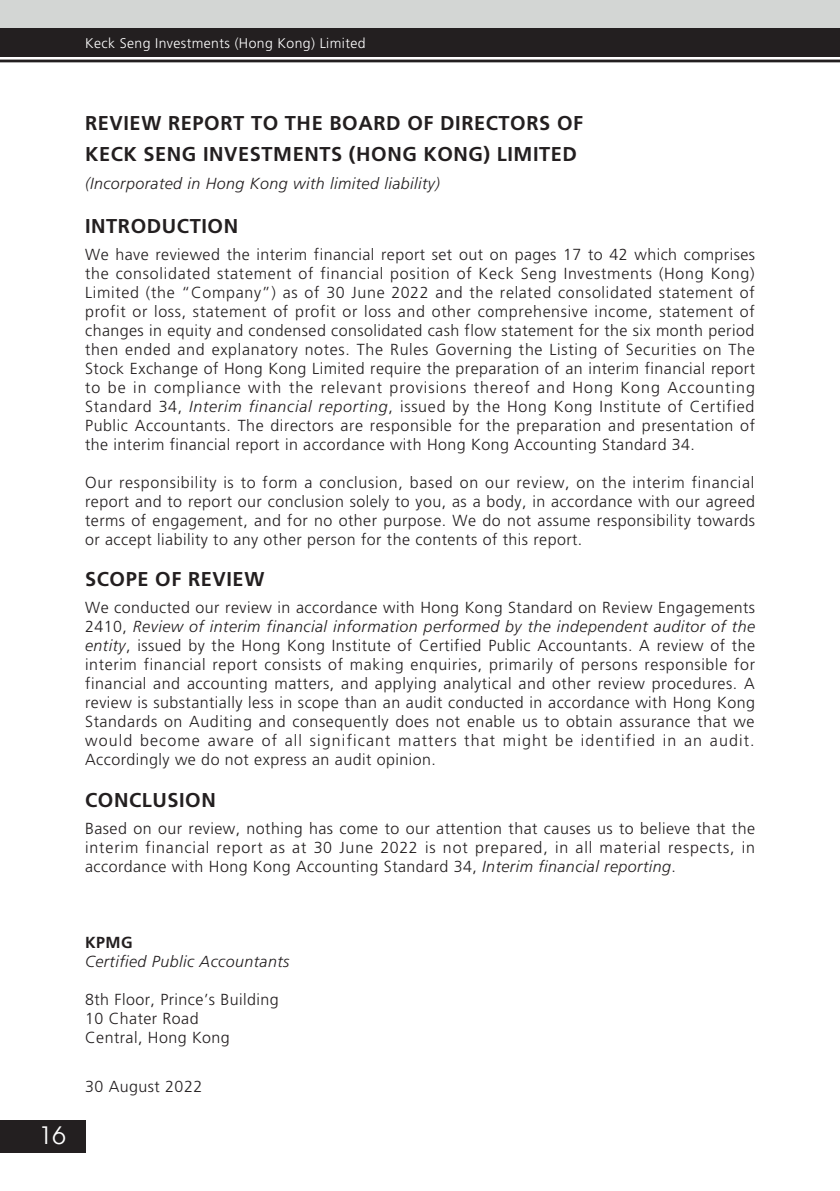
<style>
.page{position:relative;width:840px;height:1191px;background:#fff}
.page>*{position:absolute;margin:0;border:0;box-sizing:border-box;transform-origin:0 0}
.t1{font:24px "Avant Garde";color:#fff}
.t2{font:700 20px/31.4px "Frutiger LT Std";letter-spacing:.03em;color:#231f20}
.t3{font:300 16px/19px "Frutiger LT Std";letter-spacing:.03em;color:#231f20;text-align:justify}
.t4{font:italic 300 16px "Frutiger LT Std";letter-spacing:.03em;color:#231f20}
.t5{font:700 16px "Frutiger LT Std";color:#231f20}
.t6{font:300 14px "Frutiger LT Std";letter-spacing:.03em;color:#fff}
.s1{font-style:italic}
</style>
<div class="page">
<div style="left:0;top:0;width:839px;height:29px;background:#d3d6d4"></div>
<div style="left:0;top:28px;width:839px;height:29px;background:#231f20"></div>
<hr style="left:0;top:60px;width:839px;height:2px;background:#231f20">
<div style="left:0;top:1120px;width:85px;height:32px;background:#231f20"></div>
<p class="t6" style="left:85px;top:35px;width:282px">Keck Seng Investments (Hong Kong) Limited</p>
<p class="t2" style="left:85px;top:107px;width:499px">REVIEW REPORT TO THE BOARD OF DIRECTORS OF<br>KECK SENG INVESTMENTS (HONG KONG) LIMITED</p>
<p class="t4" style="left:85px;top:175px;width:356px">(Incorporated in Hong Kong with limited liability)</p>
<p class="t2" style="left:85px;top:210px;width:154px">INTRODUCTION</p>
<p class="t3" style="left:85px;top:245px;width:671px">We have reviewed the interim financial report set out on pages 17 to 42 which comprises the consolidated statement of financial position of Keck Seng Investments (Hong Kong)<br>Limited (the “Company”) as of 30 June 2022 and the related consolidated statement of profit or loss, statement of profit or loss and other comprehensive income, statement of changes in equity and condensed consolidated cash flow statement for the six month period then ended and explanatory notes. The Rules Governing the Listing of Securities on The Stock Exchange of Hong Kong Limited require the preparation of an interim financial report to be in compliance with the relevant provisions thereof and Hong Kong Accounting Standard 34, <span class="s1">Interim financial reporting</span>, issued by the Hong Kong Institute of Certified Public Accountants. The directors are responsible for the preparation and presentation of the interim financial report in accordance with Hong Kong Accounting Standard 34.</p>
<p class="t3" style="left:85px;top:473px;width:671px">Our responsibility is to form a conclusion, based on our review, on the interim financial report and to report our conclusion solely to you, as a body, in accordance with our agreed terms of engagement, and for no other purpose. We do not assume responsibility towards or accept liability to any other person for the contents of this report.</p>
<p class="t2" style="left:85px;top:563px;width:181px">SCOPE OF REVIEW</p>
<p class="t3" style="left:85px;top:598px;width:671px">We conducted our review in accordance with Hong Kong Standard on Review Engagements 2410, <span class="s1">Review of interim financial information performed by the independent auditor of the entity</span>, issued by the Hong Kong Institute of Certified Public Accountants. A review of the interim financial report consists of making enquiries, primarily of persons responsible for financial and accounting matters, and applying analytical and other review procedures. A review is substantially less in scope than an audit conducted in accordance with Hong Kong Standards on Auditing and consequently does not enable us to obtain assurance that we would become aware of all significant matters that might be identified in an audit.<br>Accordingly we do not express an audit opinion.</p>
<p class="t2" style="left:85px;top:784px;width:132px">CONCLUSION</p>
<p class="t3" style="left:85px;top:819px;width:671px">Based on our review, nothing has come to our attention that causes us to believe that the interim financial report as at 30 June 2022 is not prepared, in all material respects, in accordance with Hong Kong Accounting Standard 34, <span class="s1">Interim financial reporting</span>.</p>
<h1 class="t1" style="left:39px;top:1121px;width:28px">16</h1>
<p class="t5" style="left:85px;top:932px;width:49px">KPMG</p>
<p class="t4" style="left:85px;top:952px;width:206px">Certified Public Accountants</p>
<p class="t3" style="left:85px;top:990px;width:195px;text-align:left">8th Floor, Prince’s Building<br>10 Chater Road<br>Central, Hong Kong</p>
<p class="t3" style="left:85px;top:1077px;width:119px">30 August 2022</p>
</div>
